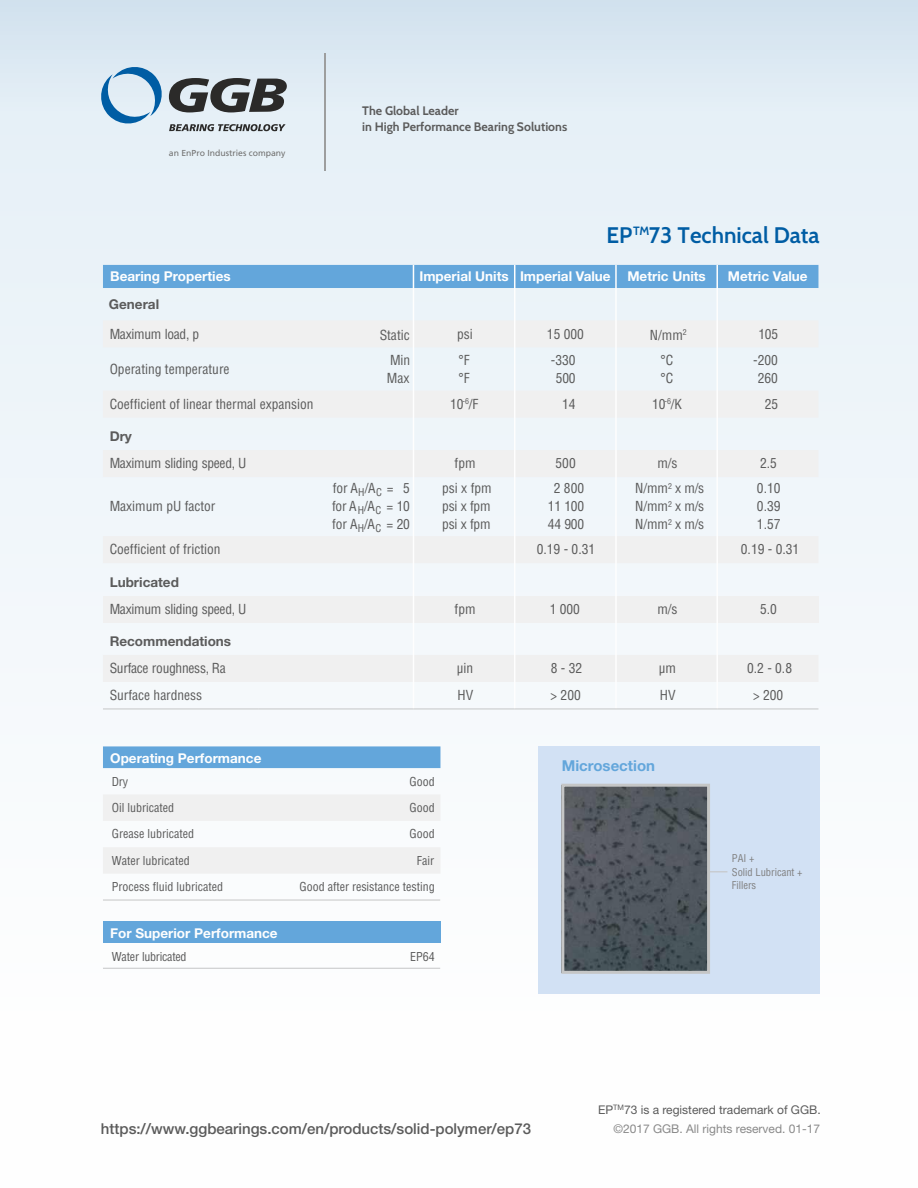
<style>
.page{position:relative;width:918px;height:1188px;background:#fff}
.page>*{position:absolute;margin:0;border:0;box-sizing:border-box;transform-origin:0 0}
.t1{font:600 22.5px "Cabin";color:#005da4}
.t2{font:500 15px "Helvetica Neue LT";color:#5b5b5b}
.t3{font:700 15px "Helvetica Neue LT";color:#63a6db}
.t4{font:condensed 13.5px/18px "Helvetica";color:#5b5b5b;text-align:justify}
.t5{font:700 13.5px "Helvetica Neue LT";color:#fefefe}
.t6{font:condensed 13.5px/18px "Helvetica";letter-spacing:-.02em;color:#5b5b5b;text-align:center}
.t7{font:700 13.5px "Helvetica Neue LT";color:#5b5b5b}
.t8{font:700 12.3px/16.8px "Cabin";color:#5b5b5b}
.t9{font:condensed 12px "Helvetica";color:#5b5b5b}
.t10{font:12px/19.5px "Helvetica Neue LT";color:#5b5b5b;text-align:right}
.t11{font:condensed 12px "Helvetica";letter-spacing:-.02em;color:#5b5b5b}
.t12{font:600 12px "Cabin";color:#005da4}
.t13{font:condensed 10.5px/13.5px "Helvetica";color:#808080}
.t14{font:8.7px "Frutiger";color:#727271}
.s1{color:#898989}
</style>
<div class="page">
<div style="left:0;top:0;width:918px;height:1188px;background:linear-gradient(to bottom,#e0ecf5,#fff)"></div>
<hr style="left:324px;top:53px;width:1px;height:117px;background:#9d9e9e">
<svg style="left:98px;top:64px;width:189px;height:67px"></svg>
<div style="left:103px;top:265px;width:715px;height:23px;background:#63a6db"></div>
<svg style="left:103px;top:320px;width:715px;height:362px;fill:#f0f4f9"></svg>
<hr style="left:716px;top:265px;width:2px;height:444px;background:#fefefe">
<hr style="left:413px;top:265px;width:1px;height:444px;background:#fefefe">
<hr style="left:514px;top:265px;width:1px;height:444px;background:#fefefe">
<hr style="left:615px;top:265px;width:2px;height:444px;background:#fefefe">
<hr style="left:103px;top:709px;width:155px;height:1px;background:#c5c6c6">
<hr style="left:258px;top:709px;width:155px;height:1px;background:#c5c6c6">
<hr style="left:413px;top:709px;width:102px;height:1px;background:#c5c6c6">
<hr style="left:515px;top:709px;width:101px;height:1px;background:#c5c6c6">
<hr style="left:616px;top:709px;width:101px;height:1px;background:#c5c6c6">
<hr style="left:717px;top:709px;width:101px;height:1px;background:#c5c6c6">
<div style="left:538px;top:746px;width:282px;height:248px;background:#d2e1f4"></div>
<svg style="left:710px;top:871px;width:17px;height:1px"></svg>
<div style="left:103px;top:746px;width:337px;height:22px;background:#63a6db"></div>
<svg style="left:103px;top:794px;width:337px;height:80px"></svg>
<hr style="left:103px;top:900px;width:337px;height:1px;background:#c5c6c6">
<hr style="left:103px;top:968px;width:337px;height:1px;background:#c5c6c6">
<div style="left:103px;top:922px;width:337px;height:21px;background:#63a6db"></div>
<img style="left:565px;top:788px;width:141px;height:182px">
<div style="left:561px;top:784px;width:149px;height:190px;border:3px solid #c5c6c6"></div>
<p class="t14" style="left:169px;top:150px;width:118px">an EnPro Industries company</p>
<p class="t8" style="left:362px;top:102px;width:206px">The Global Leader<br>in High Performance Bearing Solutions</p>
<h1 class="t1" style="left:607px;top:221px;width:215px">EP 73 Technical Data</h1>
<p class="t12" style="left:633px;top:223px;width:18px">TM</p>
<p class="t5" style="left:110px;top:272px;width:122px">Bearing Properties</p>
<p class="t5" style="left:419px;top:272px;width:288px">Imperial Units Imperial Value Metric Units</p>
<p class="t5" style="left:728px;top:272px;width:81px">Metric Value</p>
<p class="t7" style="left:109px;top:299px;width:52px">General</p>
<p class="t6" style="left:110px;top:327px;width:91px">Maximum load, p</p>
<p class="t4" style="left:380px;top:327px;width:32px">Static</p>
<p class="t4" style="left:457px;top:327px;width:17px">psi</p>
<p class="t4" style="left:547px;top:327px;width:39px">15 000</p>
<p class="t4" style="left:650px;top:327px;width:39px">N/mm<sup>2</sup></p>
<p class="t4" style="left:759px;top:327px;width:21px">105</p>
<p class="t4" style="left:110px;top:361px;width:121px">Operating temperature</p>
<p class="t4" style="left:387px;top:352px;width:25px">Min<br>Max</p>
<p class="t4" style="left:459px;top:352px;width:13px">°F °F</p>
<p class="t4" style="left:551px;top:352px;width:26px;text-align:center">-330<br>500</p>
<p class="t4" style="left:661px;top:352px;width:14px">°C °C</p>
<p class="t4" style="left:753px;top:352px;width:26px;text-align:center">-200<br>260</p>
<p class="t4" style="left:110px;top:396px;width:205px">Coefficient of linear thermal expansion</p>
<p class="t4" style="left:450px;top:396px;width:30px">10<sup>-6</sup>/F</p>
<p class="t4" style="left:562px;top:396px;width:15px">14</p>
<p class="t4" style="left:652px;top:396px;width:31px">10<sup>-6</sup>/K</p>
<p class="t4" style="left:765px;top:396px;width:15px">25</p>
<p class="t7" style="left:110px;top:431px;width:24px">Dry</p>
<p class="t6" style="left:110px;top:456px;width:138px">Maximum sliding speed, U</p>
<p class="t4" style="left:110px;top:499px;width:107px">Maximum pU factor</p>
<p class="t4" style="left:455px;top:456px;width:23px">fpm</p>
<p class="t4" style="left:556px;top:456px;width:22px">500</p>
<p class="t4" style="left:657px;top:456px;width:22px">m/s</p>
<p class="t4" style="left:760px;top:456px;width:18px">2.5</p>
<p class="t4" style="left:332px;top:481px;width:79px">for A<sub>H</sub>/A<sub>C</sub> = 5 for A<sub>H</sub>/A<sub>C</sub> = 10 for A<sub>H</sub>/A<sub>C</sub> = 20</p>
<p class="t4" style="left:442px;top:481px;width:51px">psi x fpm psi x fpm psi x fpm</p>
<p class="t6" style="left:548px;top:481px;width:38px">2 800<br>11 100<br>44 900</p>
<p class="t4" style="left:635px;top:481px;width:71px">N/mm<sup>2</sup> x m/s N/mm<sup>2</sup> x m/s N/mm<sup>2</sup> x m/s</p>
<p class="t4" style="left:757px;top:481px;width:25px">0.10<br>0.39<br>1.57</p>
<p class="t4" style="left:110px;top:542px;width:112px">Coefficient of friction</p>
<p class="t4" style="left:537px;top:542px;width:60px">0.19 - 0.31</p>
<p class="t4" style="left:741px;top:542px;width:60px">0.19 - 0.31</p>
<p class="t7" style="left:110px;top:577px;width:71px">Lubricated</p>
<p class="t6" style="left:110px;top:601px;width:138px">Maximum sliding speed, U</p>
<p class="t4" style="left:455px;top:601px;width:23px">fpm</p>
<p class="t4" style="left:550px;top:601px;width:32px">1 000</p>
<p class="t4" style="left:657px;top:601px;width:22px">m/s</p>
<p class="t4" style="left:760px;top:601px;width:18px">5.0</p>
<p class="t7" style="left:110px;top:636px;width:123px">Recommendations</p>
<p class="t6" style="left:110px;top:660px;width:118px">Surface roughness, Ra</p>
<p class="t4" style="left:457px;top:660px;width:18px">µin</p>
<p class="t4" style="left:551px;top:660px;width:33px">8 - 32</p>
<p class="t4" style="left:659px;top:660px;width:19px">µm</p>
<p class="t4" style="left:747px;top:660px;width:46px">0.2 - 0.8</p>
<p class="t4" style="left:110px;top:687px;width:94px">Surface hardness</p>
<p class="t4" style="left:457px;top:687px;width:17px">HV</p>
<p class="t4" style="left:551px;top:687px;width:32px">&gt; 200</p>
<p class="t4" style="left:660px;top:687px;width:17px">HV</p>
<p class="t4" style="left:753px;top:687px;width:32px">&gt; 200</p>
<p class="t5" style="left:110px;top:753px;width:153px">Operating Performance</p>
<p class="t9" style="left:112px;top:777px;width:18px">Dry</p>
<p class="t9" style="left:410px;top:777px;width:27px">Good</p>
<p class="t9" style="left:112px;top:803px;width:64px">Oil lubricated</p>
<p class="t9" style="left:410px;top:803px;width:27px">Good</p>
<p class="t9" style="left:112px;top:829px;width:84px">Grease lubricated</p>
<p class="t9" style="left:410px;top:829px;width:27px">Good</p>
<p class="t9" style="left:112px;top:856px;width:79px">Water lubricated</p>
<p class="t9" style="left:417px;top:856px;width:19px">Fair</p>
<p class="t9" style="left:112px;top:882px;width:113px">Process fluid lubricated</p>
<p class="t9" style="left:299px;top:882px;width:137px">Good after resistance testing</p>
<p class="t5" style="left:110px;top:929px;width:169px">For Superior Performance</p>
<p class="t11" style="left:112px;top:952px;width:76px">Water lubricated</p>
<p class="t9" style="left:410px;top:952px;width:26px">EP64</p>
<p class="t3" style="left:562px;top:761px;width:95px">Microsection</p>
<p class="t13" style="left:732px;top:853px;width:72px">PAI +<br>Solid Lubricant +<br>Fillers</p>
<p class="t2" style="left:101px;top:1123px;width:432px">https://www.ggbearings.com/en/products/solid-polymer/ep73</p>
<p class="t10" style="left:598px;top:1101px;width:224px">EP<sup>TM</sup>73 is a registered trademark of GGB. <span class="s1">©2017 GGB. All rights reserved. 01-17</span></p>
</div>
